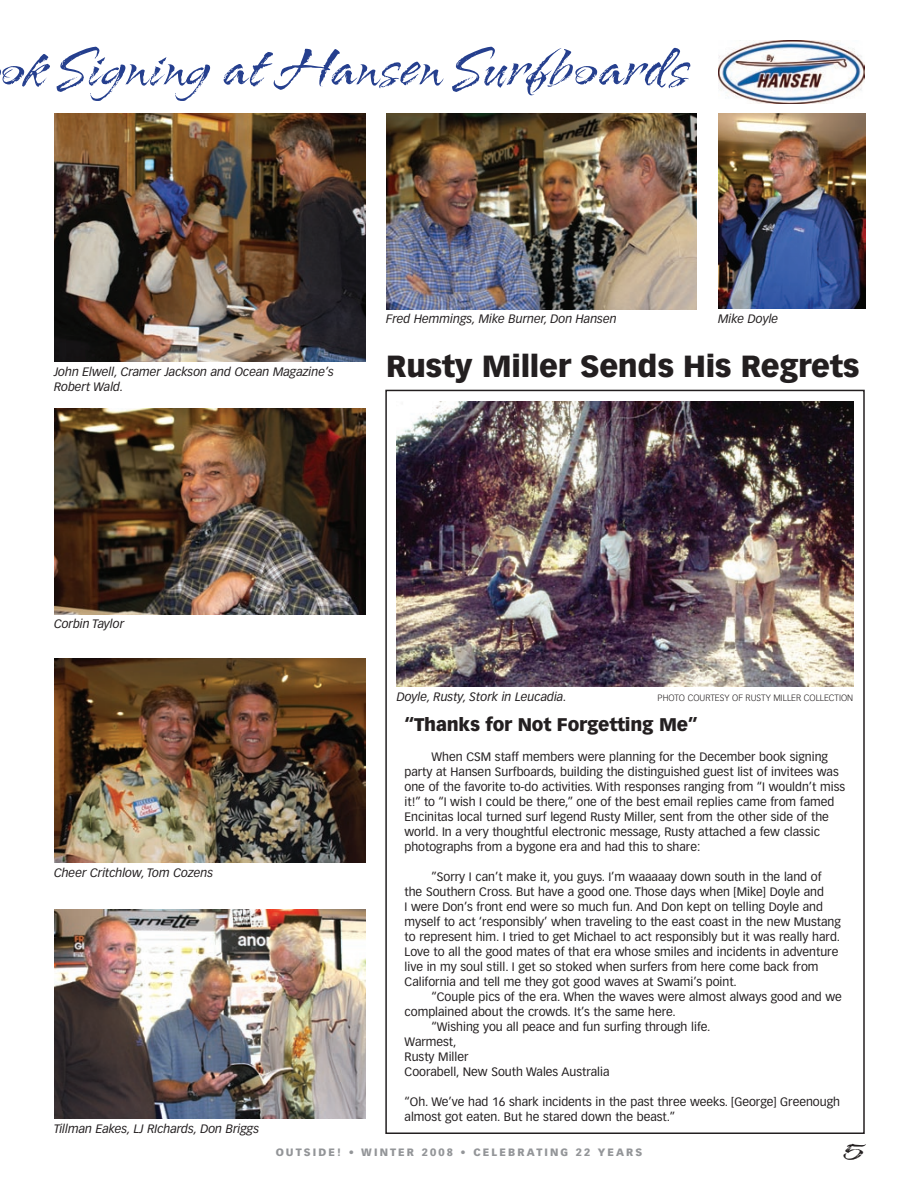
<style>
.page{position:relative;width:918px;height:1188px;background:#fff}
.page>*{position:absolute;margin:0;border:0;box-sizing:border-box;transform-origin:0 0}
.t1{font:63px "Arid ITC";color:#253f8e}
.t2{font:36px "Arid ITC";color:#231f20}
.t3{font:900 30px "Vectora LT";letter-spacing:-.01em;color:#231f20}
.t4{font:900 18px "Vectora LT";letter-spacing:-.01em;color:#231f20}
.t5{font:12px/15px "Vectora LT";color:#231f20}
.t6{font:italic 12px/15px "Vectora LT";color:#231f20}
.t7{font:900 10.5px "Vectora LT";letter-spacing:.2em;color:#939598}
.t8{font:300 9px "Vectora LT";color:#231f20}
</style>
<div class="page">
<div style="left:385px;top:390px;width:480px;height:744px;border:2px solid #231f20"></div>
<img style="left:397px;top:401px;width:456px;height:286px">
<img style="left:54px;top:658px;width:312px;height:204px">
<img style="left:55px;top:409px;width:311px;height:205px">
<img style="left:718px;top:113px;width:148px;height:195px">
<img style="left:386px;top:113px;width:311px;height:196px">
<img style="left:54px;top:910px;width:312px;height:208px">
<img style="left:54px;top:113px;width:312px;height:249px">
<img style="left:718px;top:40px;width:146px;height:63px">
<h1 class="t1" style="left:1px;top:34px;width:690px">ok Signing at Hansen Surfboards</h1>
<p class="t6" style="left:386px;top:312px;width:232px">Fred Hemmings, Mike Burner, Don Hansen</p>
<p class="t6" style="left:718px;top:312px;width:62px">Mike Doyle</p>
<p class="t6" style="left:54px;top:365px;width:281px">John Elwell, Cramer Jackson and Ocean Magazine’s<br>Robert Wald.</p>
<h3 class="t3" style="left:386px;top:347px;width:475px">Rusty Miller Sends His Regrets</h3>
<p class="t6" style="left:54px;top:617px;width:72px">Corbin Taylor</p>
<p class="t6" style="left:54px;top:866px;width:161px">Cheer Critchlow, Tom Cozens</p>
<p class="t6" style="left:54px;top:1122px;width:207px">Tillman Eakes, LJ RIchards, Don Briggs</p>
<p class="t6" style="left:397px;top:689px;width:171px">Doyle, Rusty, Stork in Leucadia.</p>
<p class="t8" style="left:658px;top:692px;width:197px">PHOTO COURTESY OF RUSTY MILLER COLLECTION</p>
<h3 class="t4" style="left:405px;top:714px;width:295px">“Thanks for Not Forgetting Me”</h3>
<p class="t5" style="left:405px;top:750px;width:442px;text-indent:27px">When CSM staff members were planning for the December book signing party at Hansen Surfboards, building the distinguished guest list of invitees was one of the favorite to-do activities. With responses ranging from “I wouldn’t miss it!” to “I wish I could be there,” one of the best email replies came from famed Encinitas local turned surf legend Rusty Miller, sent from the other side of the world. In a very thoughtful electronic message, Rusty attached a few classic photographs from a bygone era and had this to share:</p>
<p class="t5" style="left:405px;top:870px;width:438px;text-indent:27px">”Sorry I can’t make it, you guys. I’m waaaaay down south in the land of the Southern Cross. But have a good one. Those days when [Mike] Doyle and<br>I were Don’s front end were so much fun. And Don kept on telling Doyle and myself to act ‘responsibly’ when traveling to the east coast in the new Mustang to represent him. I tried to get Michael to act responsibly but it was really hard.<br>Love to all the good mates of that era whose smiles and incidents in adventure live in my soul still. I get so stoked when surfers from here come back from California and tell me they got good waves at Swami’s point.</p>
<p class="t5" style="left:432px;top:990px;width:412px">“Couple pics of the era. When the waves were almost always good and we</p>
<p class="t5" style="left:405px;top:1005px;width:273px">complained about the crowds. It’s the same here.</p>
<p class="t5" style="left:432px;top:1020px;width:280px">“Wishing you all peace and fun surfing through life.</p>
<p class="t5" style="left:405px;top:1035px;width:53px">Warmest,</p>
<p class="t5" style="left:405px;top:1050px;width:65px">Rusty Miller</p>
<p class="t5" style="left:405px;top:1065px;width:206px">Coorabell, New South Wales Australia</p>
<p class="t5" style="left:405px;top:1095px;width:437px">“Oh. We’ve had 16 shark incidents in the past three weeks. [George] Greenough almost got eaten. But he stared down the beast.”</p>
<p class="t7" style="left:276px;top:1146px;width:367px">Outside! • WI NTE R 2008 • CE LE BRATI NG 22 YE ARS</p>
<h2 class="t2" style="left:843px;top:1130px;width:22px">5</h2>
</div>
